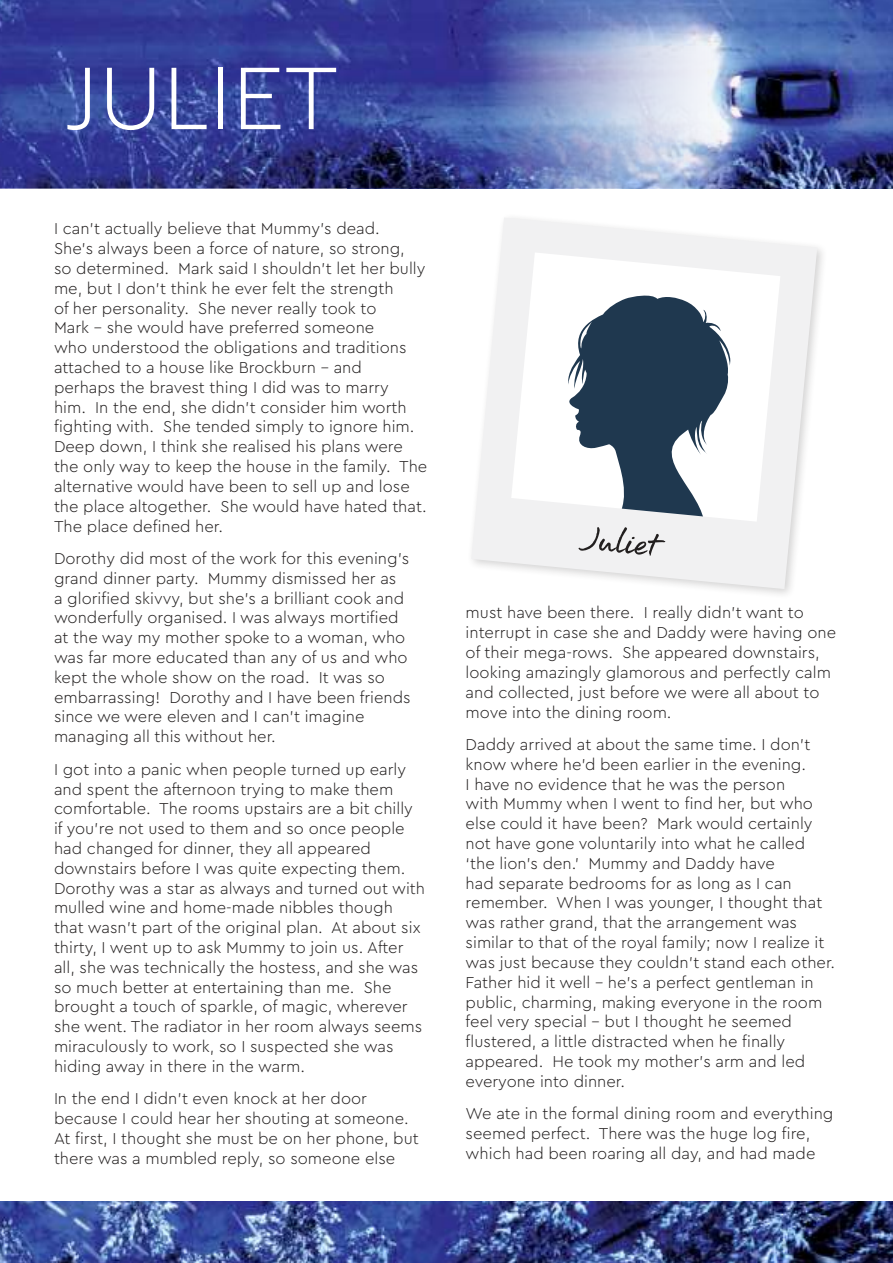
<style>
.page{position:relative;width:893px;height:1263px;background:#fff}
.page>*{position:absolute;margin:0;border:0;box-sizing:border-box;transform-origin:0 0}
.t1{font:300 93px "Cera Pro";color:#fff}
.t2{font:63px "Aroha";color:#221f1f}
.t3{font:300 16.5px/19.8px "Cera Pro";color:#221f1f}
</style>
<div class="page">
<img style="left:783px;top:0;width:109px;height:189px">
<img style="left:0;top:0;width:783px;height:189px">
<img style="left:0;top:1201px;width:892px;height:62px">
<svg style="left:471px;top:218px;width:346px;height:371px;fill:#f1f1f2"></svg>
<svg style="left:511px;top:252px;width:269px;height:270px"></svg>
<svg style="left:566px;top:293px;width:164px;height:229px"></svg>
<h1 class="t1" style="left:65px;top:57px;width:275px">JULIET</h1>
<p class="t3" style="left:54px;top:220px;width:375px">I can’t actually believe that Mummy’s dead.<br>She’s always been a force of nature, so strong,<br>so determined. Mark said I shouldn’t let her bully me, but I don’t think he ever felt the strength<br>of her personality. She never really took to<br>Mark - she would have preferred someone<br>who understood the obligations and traditions attached to a house like Brockburn - and perhaps the bravest thing I did was to marry<br>him. In the end, she didn’t consider him worth fighting with. She tended simply to ignore him.<br>Deep down, I think she realised his plans were the only way to keep the house in the family. The alternative would have been to sell up and lose the place altogether. She would have hated that.<br>The place defined her.</p>
<p class="t3" style="left:54px;top:549px;width:358px">Dorothy did most of the work for this evening’s grand dinner party. Mummy dismissed her as<br>a glorified skivvy, but she’s a brilliant cook and wonderfully organised. I was always mortified at the way my mother spoke to a woman, who was far more educated than any of us and who kept the whole show on the road. It was so embarrassing! Dorothy and I have been friends since we were eleven and I can’t imagine managing all this without her.</p>
<p class="t3" style="left:54px;top:760px;width:373px">I got into a panic when people turned up early and spent the afternoon trying to make them comfortable. The rooms upstairs are a bit chilly if you’re not used to them and so once people had changed for dinner, they all appeared downstairs before I was quite expecting them.<br>Dorothy was a star as always and turned out with mulled wine and home-made nibbles though that wasn’t part of the original plan. At about six thirty, I went up to ask Mummy to join us. After all, she was technically the hostess, and she was so much better at entertaining than me. She brought a touch of sparkle, of magic, wherever she went. The radiator in her room always seems miraculously to work, so I suspected she was hiding away in there in the warm.</p>
<p class="t3" style="left:54px;top:1090px;width:366px">In the end I didn’t even knock at her door because I could hear her shouting at someone.<br>At first, I thought she must be on her phone, but there was a mumbled reply, so someone else</p>
<h2 class="t2" style="left:586px;top:505px;width:78px;rotate:5deg">Juliet</h2>
<p class="t3" style="left:466px;top:604px;width:372px">must have been there. I really didn’t want to interrupt in case she and Daddy were having one of their mega-rows. She appeared downstairs, looking amazingly glamorous and perfectly calm and collected, just before we were all about to move into the dining room.</p>
<p class="t3" style="left:466px;top:735px;width:371px">Daddy arrived at about the same time. I don’t know where he’d been earlier in the evening.<br>I have no evidence that he was the person<br>with Mummy when I went to find her, but who else could it have been? Mark would certainly not have gone voluntarily into what he called ‘the lion’s den.’ Mummy and Daddy have<br>had separate bedrooms for as long as I can remember. When I was younger, I thought that was rather grand, that the arrangement was similar to that of the royal family; now I realize it was just because they couldn’t stand each other.<br>Father hid it well - he’s a perfect gentleman in public, charming, making everyone in the room feel very special - but I thought he seemed flustered, a little distracted when he finally appeared. He took my mother’s arm and led everyone into dinner.</p>
<p class="t3" style="left:466px;top:1104px;width:369px">We ate in the formal dining room and everything seemed perfect. There was the huge log fire, which had been roaring all day, and had made</p>
</div>
